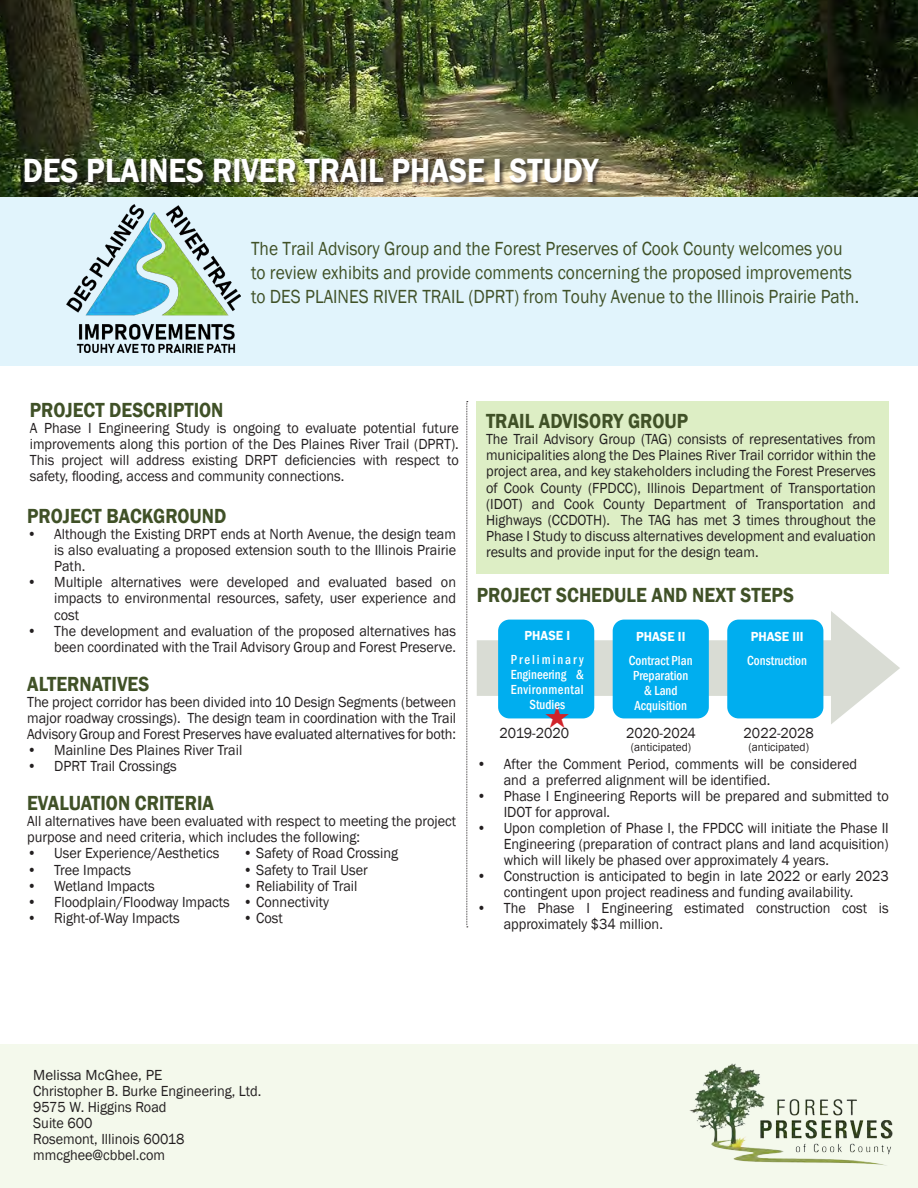
<style>
.page{position:relative;width:918px;height:1188px;background:#fff}
.page>*{position:absolute;margin:0;border:0;box-sizing:border-box;transform-origin:0 0}
.t1{font:600 34.5px "Franklin Gothic";color:#fff;scale:.9 1}
.t2{font:600 21px "Franklin Gothic";color:#405127;scale:.9 1}
.t3{font:19.5px/24px "Franklin Gothic";color:#405127;scale:.9 1}
.t4{font:15px/16px "Franklin Gothic";color:#231f20;text-align:justify;scale:.95 1}
.t5{font:15px/16px "Franklin Gothic";color:#231f20}
.t6{font:500 condensed 13.5px/15px "Franklin Gothic";color:#fff;text-align:center;scale:.95 1}
.t7{font:500 condensed 13.5px/15px "Franklin Gothic";letter-spacing:.035em;color:#fff;text-align:center;scale:.95 1}
.t8{font:600 13.5px "Franklin Gothic";color:#fff;scale:.95 1}
.t9{font:12px "Franklin Gothic";color:#231f20;scale:.95 1}
</style>
<div class="page">
<div style="left:477px;top:401px;width:412px;height:173px;background:#ddeec5"></div>
<div style="left:0;top:0;width:918px;height:365px;background:#e1f4fc"></div>
<div style="left:0;top:1045px;width:918px;height:143px;background:#f4f9ec"></div>
<img style="left:0;top:0;width:918px;height:197px">
<img style="left:66px;top:204px;width:175px;height:148px">
<img style="left:689px;top:1063px;width:204px;height:103px">
<div style="left:24px;top:158px;width:581px;height:31px;background:#231f20;opacity:.75"></div>
<svg style="left:477px;top:611px;width:423px;height:113px"></svg>
<div style="left:498px;top:620px;width:96px;height:98px;background:#00aeef;border-radius:11px"></div>
<div style="left:613px;top:620px;width:96px;height:98px;background:#00aeef;border-radius:11px"></div>
<div style="left:727px;top:620px;width:96px;height:98px;background:#00aeef;border-radius:11px"></div>
<svg style="left:466px;top:401px;width:2px;height:526px"></svg>
<svg style="left:546px;top:718px;width:23px;height:6px"></svg>
<p class="t1" style="left:23px;top:149px;width:641px">DES PLAINES RIVER TRAIL PHASE I STUDY</p>
<p class="t3" style="left:251px;top:237px;width:677px">The Trail Advisory Group and the Forest Preserves of Cook County welcomes you to review exhibits and provide comments concerning the proposed improvements to DES PLAINES RIVER TRAIL (DPRT) from Touhy Avenue to the Illinois Prairie Path.</p>
<p class="t2" style="left:30px;top:397px;width:217px">PROJECT DESCRIPTION</p>
<p class="t4" style="left:30px;top:420px;width:453px">A Phase I Engineering Study is ongoing to evaluate potential future improvements along this portion of the Des Plaines River Trail (DPRT).<br>This project will address existing DRPT deficiencies with respect to safety, flooding, access and community connections.</p>
<p class="t2" style="left:27px;top:503px;width:223px">PROJECT BACKGROUND</p>
<p class="t4" style="left:54px;top:527px;width:425px;text-indent:-27px">• Although the Existing DRPT ends at North Avenue, the design team is also evaluating a proposed extension south to the Illinois Prairie Path.</p>
<p class="t4" style="left:54px;top:575px;width:425px;text-indent:-27px">• Multiple alternatives were developed and evaluated based on impacts to environmental resources, safety, user experience and cost</p>
<p class="t4" style="left:27px;top:623px;width:453px;line-height:16.5px;text-align:right">• The development and evaluation of the proposed alternatives has been coordinated with the Trail Advisory Group and Forest Preserve.</p>
<p class="t2" style="left:27px;top:671px;width:137px">ALTERNATIVES</p>
<p class="t4" style="left:27px;top:694px;width:453px">The project corridor has been divided into 10 Design Segments (between major roadway crossings). The design team in coordination with the Trail Advisory Group and Forest Preserves have evaluated alternatives for both:</p>
<p class="t4" style="left:27px;top:743px;width:228px">• Mainline Des Plaines River Trail</p>
<p class="t4" style="left:27px;top:759px;width:159px">• DPRT Trail Crossings</p>
<p class="t2" style="left:27px;top:790px;width:209px">EVALUATION CRITERIA</p>
<p class="t4" style="left:27px;top:814px;width:453px">All alternatives have been evaluated with respect to meeting the project purpose and need criteria, which includes the following:</p>
<p class="t4" style="left:27px;top:846px;width:204px">• User Experience/Aesthetics</p>
<p class="t4" style="left:243px;top:846px;width:165px">• Safety of Road Crossing</p>
<p class="t4" style="left:27px;top:862px;width:111px">• Tree Impacts</p>
<p class="t4" style="left:243px;top:862px;width:133px">• Safety to Trail User</p>
<p class="t4" style="left:27px;top:878px;width:136px">• Wetland Impacts</p>
<p class="t4" style="left:243px;top:878px;width:122px">• Reliability of Trail</p>
<p class="t4" style="left:27px;top:894px;width:319px">• Floodplain/Floodway Impacts • Connectivity</p>
<p class="t4" style="left:27px;top:910px;width:162px">• Right-of-Way Impacts</p>
<p class="t4" style="left:243px;top:910px;width:43px">• Cost</p>
<p class="t2" style="left:486px;top:408px;width:226px">TRAIL ADVISORY GROUP</p>
<p class="t4" style="left:486px;top:432px;width:412px">The Trail Advisory Group (TAG) consists of representatives from municipalities along the Des Plaines River Trail corridor within the project area, and key stakeholders including the Forest Preserves of Cook County (FPDCC), Illinois Department of Transportation (IDOT) and Cook County Department of Transportation and Highways (CCDOTH). The TAG has met 3 times throughout the Phase I Study to discuss alternatives development and evaluation results and provide input for the design team.</p>
<p class="t2" style="left:477px;top:582px;width:354px">PROJECT SCHEDULE AND NEXT STEPS</p>
<p class="t8" style="left:525px;top:627px;width:49px">PHASE I</p>
<p class="t7" style="left:511px;top:652px;width:78px">Preliminary<br>Engineering &amp;<br>Environmental<br>Studies</p>
<p class="t8" style="left:636px;top:628px;width:53px">PHASE II</p>
<p class="t6" style="left:629px;top:653px;width:69px">Contract Plan<br>Preparation &amp; Land<br>Acquisition</p>
<p class="t8" style="left:751px;top:628px;width:57px">PHASE III</p>
<p class="t6" style="left:747px;top:653px;width:65px">Construction</p>
<p class="t4" style="left:500px;top:725px;width:75px">2019-2020</p>
<p class="t4" style="left:626px;top:725px;width:75px">2020-2024</p>
<p class="t9" style="left:631px;top:740px;width:65px">(anticipated)</p>
<p class="t4" style="left:744px;top:725px;width:76px">2022-2028</p>
<p class="t9" style="left:749px;top:740px;width:65px">(anticipated)</p>
<p class="t4" style="left:504px;top:756px;width:373px;text-indent:-27px">• After the Comment Period, comments will be considered and a preferred alignment will be identified.</p>
<p class="t4" style="left:504px;top:788px;width:407px;text-indent:-27px">• Phase I Engineering Reports will be prepared and submitted to<br>IDOT for approval.</p>
<p class="t4" style="left:504px;top:820px;width:407px;text-indent:-27px">• Upon completion of Phase I, the FPDCC will initiate the Phase II Engineering (preparation of contract plans and land acquisition) which will likely be phased over approximately 4 years.</p>
<p class="t4" style="left:477px;top:868px;width:435px;text-align:center">• Construction is anticipated to begin in late 2022 or early 2023 contingent upon project readiness and funding availability.</p>
<p class="t4" style="left:504px;top:900px;width:407px;text-indent:-27px">• The Phase I Engineering estimated construction cost is approximately $34 million.</p>
<p class="t5" style="left:33px;top:1067px;width:230px">Melissa McGhee, PE<br>Christopher B. Burke Engineering, Ltd.<br>9575 W. Higgins Road<br>Suite 600<br>Rosemont, Illinois 60018 mmcghee@cbbel.com</p>
</div>
